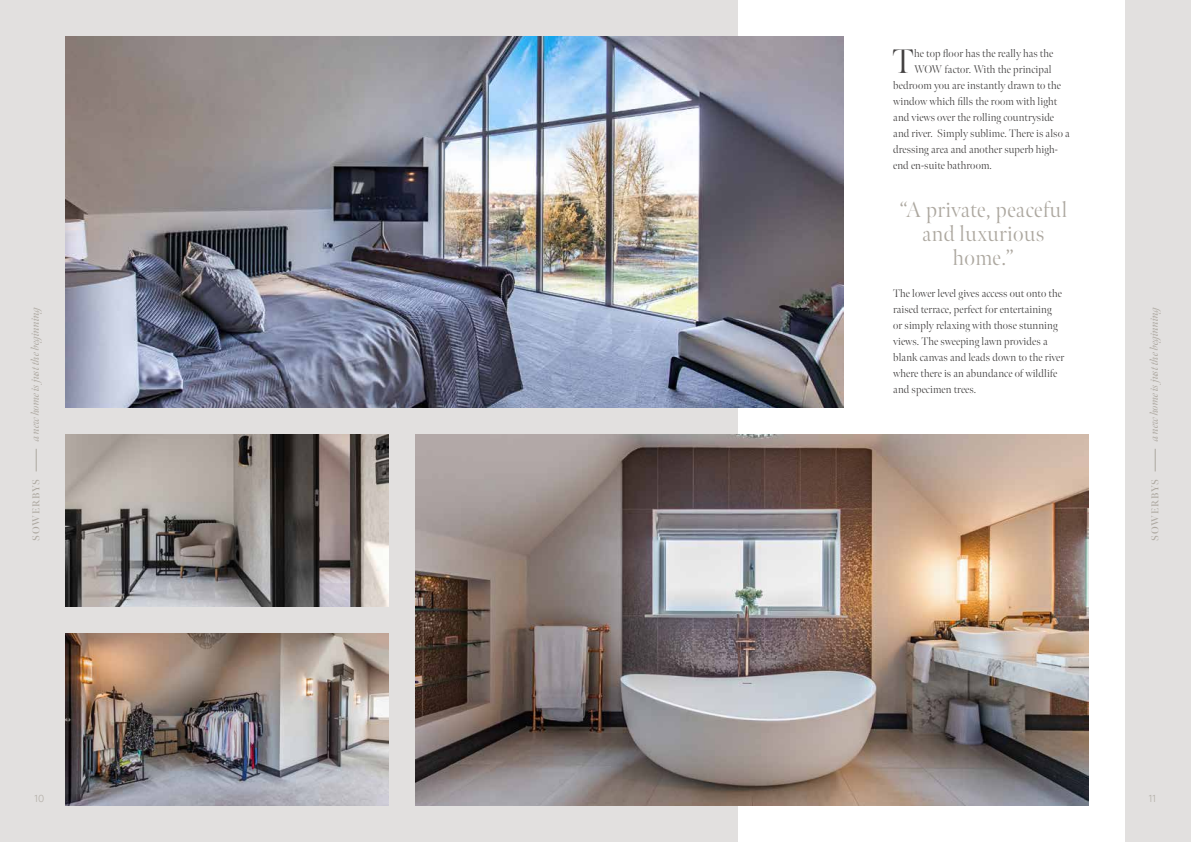
<style>
.page{position:relative;width:1191px;height:842px;background:#fff}
.page>*{position:absolute;margin:0;border:0;box-sizing:border-box;transform-origin:0 0}
.t1{font:300 34px "Meno Banner";color:#434141}
.t2{font:300 22px/24px "Meno Banner";letter-spacing:.02em;color:#ada8a0;text-align:center}
.t3{font:300 11px/16px "Meno Banner";letter-spacing:.01em;color:#434141}
.t4{font:italic 11px "Meno Banner";letter-spacing:-.01em;color:#ada8a0}
.t5{font:600 10px "Meno Banner";letter-spacing:.08em;color:#ada8a0}
.t6{font:300 10px "Quasimoda";color:#ada8a0}
</style>
<div class="page">
<div style="left:0;top:0;width:595px;height:842px;background:#e2e0df"></div>
<div style="left:595px;top:0;width:596px;height:842px;background:#e2e0df"></div>
<svg style="left:36px;top:449px;width:1px;height:22px"></svg>
<svg style="left:1155px;top:449px;width:1px;height:22px"></svg>
<div style="left:737px;top:0;width:387px;height:842px;background:#fff"></div>
<img style="left:65px;top:36px;width:779px;height:371px">
<img style="left:65px;top:634px;width:323px;height:172px">
<img style="left:65px;top:434px;width:323px;height:173px">
<img style="left:415px;top:434px;width:673px;height:372px">
<h1 class="t1" style="left:892px;top:41px;width:23px">T</h1>
<p class="t3" style="left:914px;top:46px;width:141px">he top floor has the really has the</p>
<p class="t3" style="left:914px;top:62px;width:139px">WOW factor. With the principal</p>
<p class="t3" style="left:893px;top:78px;width:169px">bedroom you are instantly drawn to the</p>
<p class="t3" style="left:893px;top:94px;width:166px">window which fills the room with light</p>
<p class="t3" style="left:893px;top:110px;width:162px">and views over the rolling countryside</p>
<p class="t3" style="left:893px;top:126px;width:178px">and river. Simply sublime. There is also a</p>
<p class="t3" style="left:893px;top:142px;width:166px">dressing area and another superb high-</p>
<p class="t3" style="left:893px;top:158px;width:100px">end en-suite bathroom.</p>
<h2 class="t2" style="left:899px;top:198px;width:169px">“A private, peaceful and luxurious home.”</h2>
<p class="t3" style="left:893px;top:286px;width:172px">The lower level gives access out onto the raised terrace, perfect for entertaining<br>or simply relaxing with those stunning views. The sweeping lawn provides a blank canvas and leads down to the river where there is an abundance of wildlife and specimen trees.</p>
<p class="t4" style="left:29px;top:441px;width:138px;rotate:-90deg">a new home is just the beginning</p>
<p class="t4" style="left:1147px;top:441px;width:138px;rotate:-90deg">a new home is just the beginning</p>
<p class="t5" style="left:30px;top:541px;width:63px;rotate:-90deg">SOWERBYS</p>
<p class="t5" style="left:1149px;top:541px;width:63px;rotate:-90deg">SOWERBYS</p>
<p class="t6" style="left:35px;top:791px;width:11px">10</p>
<p class="t6" style="left:1148px;top:791px;width:9px">11</p>
</div>
